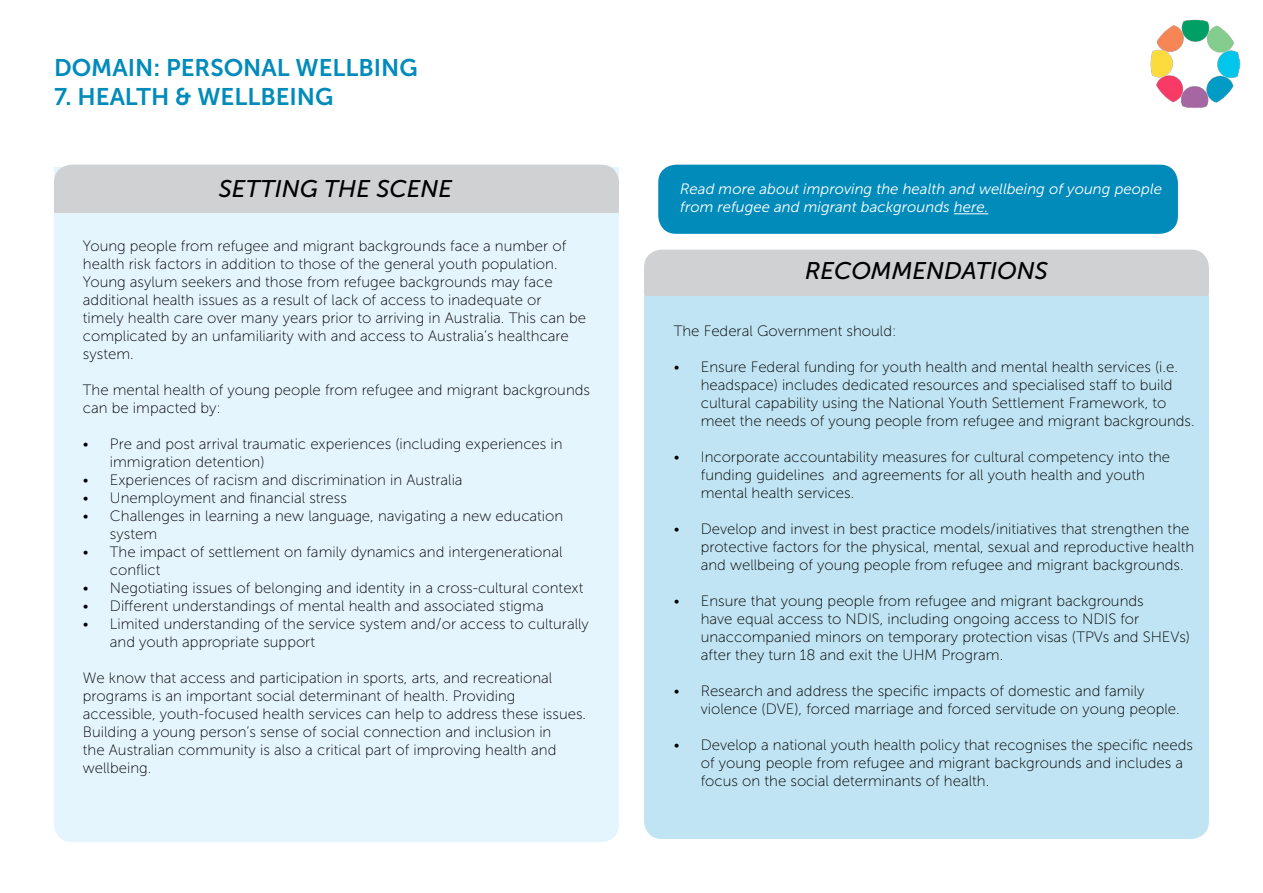
<style>
.page{position:relative;width:1263px;height:893px;background:#fff}
.page>*{position:absolute;margin:0;border:0;box-sizing:border-box;transform-origin:0 0}
.t1{font:24px "Museo Sans 700";color:#008bbb}
.t2{font:italic 24px "Museo Sans 500";color:#000}
.t3{font:15px/18px "Museo Sans 100";color:#000}
.t4{font:italic 15px/18px "Museo Sans 300";color:#fff}
</style>
<div class="page">
<img style="left:1150px;top:19px;width:89px;height:89px">
<div style="left:54px;top:165px;width:565px;height:76px;background:#cfd1d2;border-radius:18px"></div>
<div style="left:54px;top:213px;width:565px;height:626px;background:#e4f5fe;border-radius:18px"></div>
<div style="left:54px;top:213px;width:565px;height:113px;background:#e4f5fe"></div>
<div style="left:658px;top:165px;width:520px;height:69px;background:#008bbb;border-radius:18px"></div>
<hr style="left:954px;top:213px;width:34px;height:1px;background:#fff">
<div style="left:644px;top:286px;width:565px;height:553px;background:#c0e4f3;border-radius:18px"></div>
<div style="left:644px;top:250px;width:565px;height:60px;background:#cfd1d2;border-radius:18px"></div>
<div style="left:644px;top:296px;width:565px;height:39px;background:#c0e4f3"></div>
<h1 class="t1" style="left:54px;top:54px;width:365px">DOMAIN: PERSONAL WELLBING</h1>
<h1 class="t1" style="left:54px;top:83px;width:281px">7. HEALTH &amp; WELLBEING</h1>
<h1 class="t2" style="left:219px;top:175px;width:235px">SETTING THE SCENE</h1>
<p class="t3" style="left:83px;top:237px;width:505px">Young people from refugee and migrant backgrounds face a number of health risk factors in addition to those of the general youth population.<br>Young asylum seekers and those from refugee backgrounds may face additional health issues as a result of lack of access to inadequate or timely health care over many years prior to arriving in Australia. This can be complicated by an unfamiliarity with and access to Australia’s healthcare system.</p>
<p class="t3" style="left:83px;top:381px;width:509px">The mental health of young people from refugee and migrant backgrounds can be impacted by:</p>
<p class="t3" style="left:110px;top:435px;width:454px;text-indent:-27px">• Pre and post arrival traumatic experiences (including experiences in immigration detention)</p>
<p class="t3" style="left:83px;top:471px;width:381px">• Experiences of racism and discrimination in Australia</p>
<p class="t3" style="left:83px;top:489px;width:265px">• Unemployment and financial stress</p>
<p class="t3" style="left:110px;top:507px;width:455px;text-indent:-27px">• Challenges in learning a new language, navigating a new education system</p>
<p class="t3" style="left:110px;top:543px;width:454px;text-indent:-27px">• The impact of settlement on family dynamics and intergenerational conflict</p>
<p class="t3" style="left:83px;top:579px;width:502px">• Negotiating issues of belonging and identity in a cross-cultural context</p>
<p class="t3" style="left:83px;top:597px;width:462px">• Different understandings of mental health and associated stigma</p>
<p class="t3" style="left:110px;top:615px;width:480px;text-indent:-27px">• Limited understanding of the service system and/or access to culturally and youth appropriate support</p>
<p class="t3" style="left:83px;top:669px;width:505px">We know that access and participation in sports, arts, and recreational programs is an important social determinant of health. Providing accessible, youth-focused health services can help to address these issues.<br>Building a young person’s sense of social connection and inclusion in<br>the Australian community is also a critical part of improving health and wellbeing.</p>
<p class="t4" style="left:680px;top:180px;width:483px">Read more about improving the health and wellbeing of young people from refugee and migrant backgrounds here.</p>
<h1 class="t2" style="left:805px;top:257px;width:244px">RECOMMENDATIONS</h1>
<p class="t3" style="left:674px;top:322px;width:224px">The Federal Government should:</p>
<p class="t3" style="left:701px;top:358px;width:495px;text-indent:-27px">• Ensure Federal funding for youth health and mental health services (i.e. headspace) includes dedicated resources and specialised staff to build cultural capability using the National Youth Settlement Framework, to meet the needs of young people from refugee and migrant backgrounds.</p>
<p class="t3" style="left:701px;top:448px;width:471px;text-indent:-27px">• Incorporate accountability measures for cultural competency into the funding guidelines and agreements for all youth health and youth mental health services.</p>
<p class="t3" style="left:701px;top:520px;width:495px;text-indent:-27px">• Develop and invest in best practice models/initiatives that strengthen the protective factors for the physical, mental, sexual and reproductive health and wellbeing of young people from refugee and migrant backgrounds.</p>
<p class="t3" style="left:701px;top:592px;width:491px;text-indent:-27px">• Ensure that young people from refugee and migrant backgrounds<br>have equal access to NDIS, including ongoing access to NDIS for unaccompanied minors on temporary protection visas (TPVs and SHEVs) after they turn 18 and exit the UHM Program.</p>
<p class="t3" style="left:701px;top:682px;width:480px;text-indent:-27px">• Research and address the specific impacts of domestic and family violence (DVE), forced marriage and forced servitude on young people.</p>
<p class="t3" style="left:701px;top:736px;width:494px;text-indent:-27px">• Develop a national youth health policy that recognises the specific needs of young people from refugee and migrant backgrounds and includes a focus on the social determinants of health.</p>
</div>
